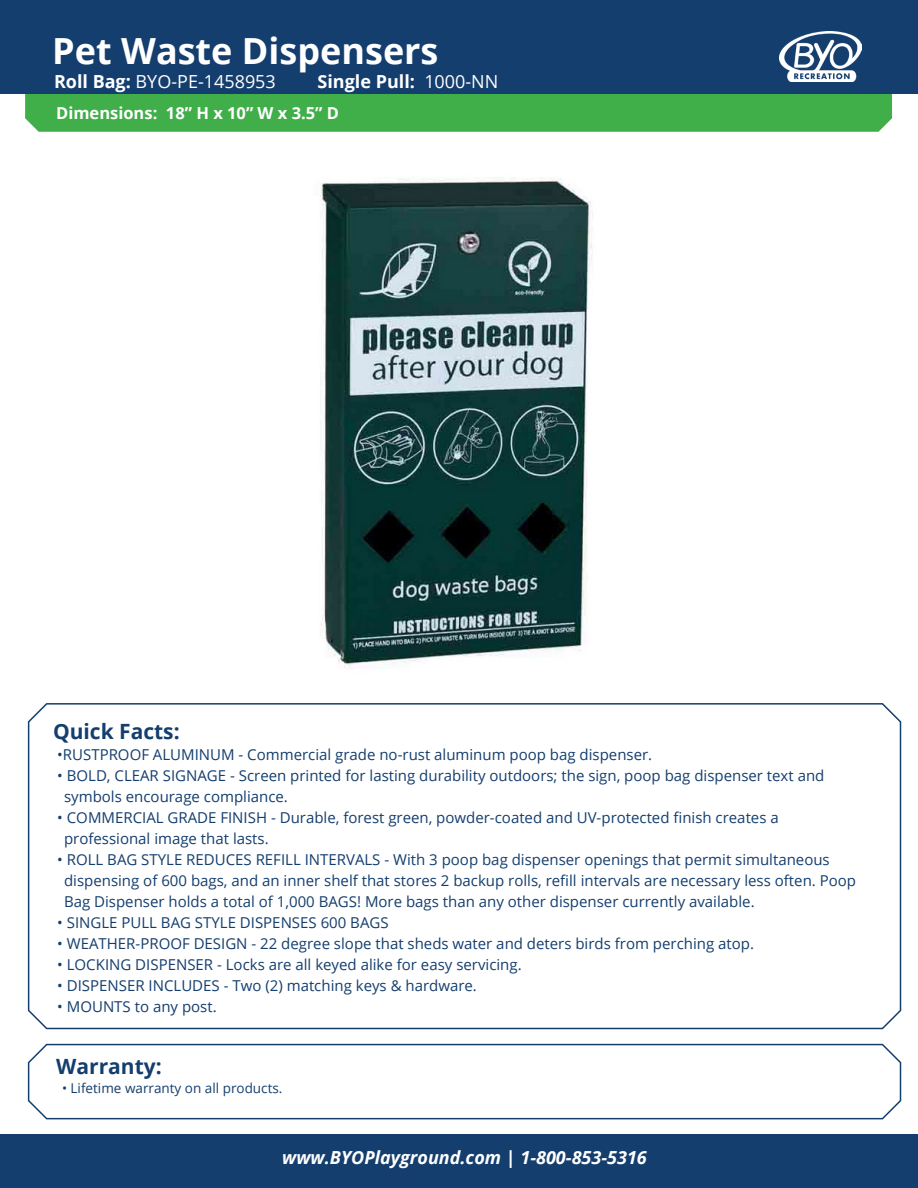
<style>
.page{position:relative;width:918px;height:1188px;background:#fff}
.page>*{position:absolute;margin:0;border:0;box-sizing:border-box;transform-origin:0 0}
.t1{font:700 36px "Open Sans";color:#fff}
.t2{font:700 21px "Open Sans";color:#143e6e}
.t3{font:italic 700 18px "Open Sans";color:#fff}
.t4{font:18px "Open Sans";color:#fff}
.t5{font:700 18px "Open Sans";color:#fff}
.t6{font:700 16.5px "Open Sans";color:#fff}
.t7{font:15px/21px "Open Sans";color:#143e6e}
.t8{font:13.5px "Open Sans";color:#143e6e}
.s1{font-weight:700}
.s2{font-weight:400}
</style>
<div class="page">
<div style="left:25px;top:94px;width:867px;height:38px;background:#40ae49"></div>
<div style="left:0;top:1134px;width:918px;height:54px;background:#143e6e"></div>
<div style="left:0;top:0;width:918px;height:94px;background:#143e6e"></div>
<svg style="left:27px;top:1043px;width:875px;height:77px"></svg>
<svg style="left:27px;top:703px;width:875px;height:327px"></svg>
<img style="left:780px;top:31px;width:82px;height:51px">
<img style="left:320px;top:178px;width:273px;height:491px">
<p class="t1" style="left:52px;top:26px;width:388px">Pet Waste Dispensers</p>
<p class="t4" style="left:54px;top:69px;width:223px"><span class="s1">Roll Bag:</span> BYO-PE-1458953</p>
<p class="t5" style="left:318px;top:69px;width:182px">Single Pull: <span class="s2">1000-NN</span></p>
<p class="t6" style="left:56px;top:101px;width:284px">Dimensions: 18” H x 10” W x 3.5” D</p>
<p class="t2" style="left:53px;top:717px;width:128px">Quick Facts:</p>
<p class="t7" style="left:57px;top:744px;width:596px">•RUSTPROOF ALUMINUM - Commercial grade no-rust aluminum poop bag dispenser.</p>
<p class="t7" style="left:64px;top:765px;width:762px;text-indent:-7px">• BOLD, CLEAR SIGNAGE - Screen printed for lasting durability outdoors; the sign, poop bag dispenser text and symbols encourage compliance.</p>
<p class="t7" style="left:64px;top:807px;width:716px;text-indent:-7px">• COMMERCIAL GRADE FINISH - Durable, forest green, powder-coated and UV-protected finish creates a professional image that lasts.</p>
<p class="t7" style="left:64px;top:849px;width:794px;text-indent:-7px">• ROLL BAG STYLE REDUCES REFILL INTERVALS - With 3 poop bag dispenser openings that permit simultaneous dispensing of 600 bags, and an inner shelf that stores 2 backup rolls, refill intervals are necessary less often. Poop<br>Bag Dispenser holds a total of 1,000 BAGS! More bags than any other dispenser currently available.</p>
<p class="t7" style="left:57px;top:912px;width:333px">• SINGLE PULL BAG STYLE DISPENSES 600 BAGS</p>
<p class="t7" style="left:57px;top:933px;width:698px">• WEATHER-PROOF DESIGN - 22 degree slope that sheds water and deters birds from perching atop.</p>
<p class="t7" style="left:57px;top:954px;width:466px">• LOCKING DISPENSER - Locks are all keyed alike for easy servicing.</p>
<p class="t7" style="left:57px;top:975px;width:421px">• DISPENSER INCLUDES - Two (2) matching keys &amp; hardware.</p>
<p class="t7" style="left:57px;top:996px;width:161px">• MOUNTS to any post.</p>
<p class="t2" style="left:56px;top:1051px;width:107px">Warranty:</p>
<p class="t8" style="left:62px;top:1079px;width:222px">• Lifetime warranty on all products.</p>
<p class="t3" style="left:282px;top:1145px;width:366px">www.BYOPlayground.com | 1-800-853-5316</p>
</div>
